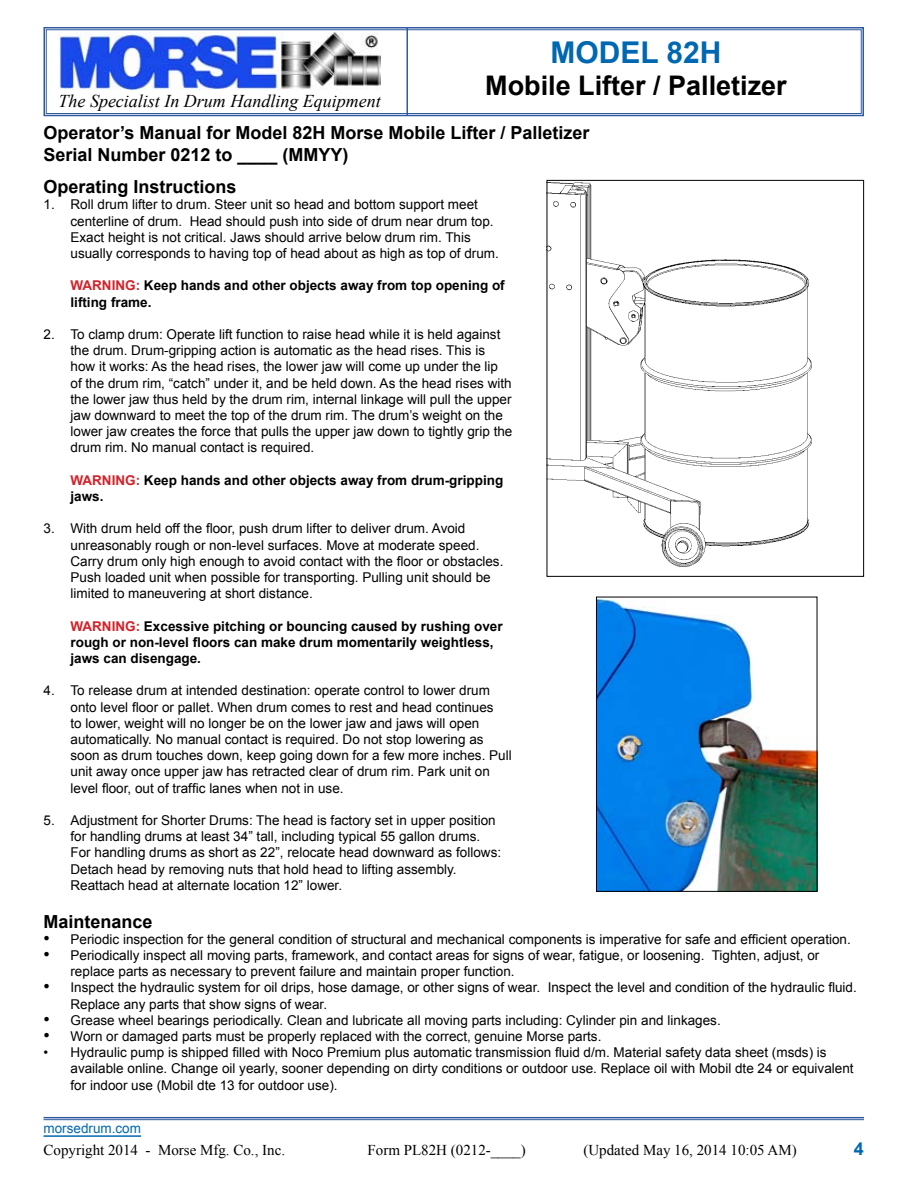
<style>
.page{position:relative;width:918px;height:1188px;background:#fff}
.page>*{position:absolute;margin:0;border:0;box-sizing:border-box;transform-origin:0 0}
.t1{font:700 30px "Arial";color:#0067b1}
.t2{font:700 27px "Arial";color:#000}
.t3{font:700 18px/21.6px "Arial";color:#000}
.t4{font:italic 18px "Times New Roman";color:#000}
.t5{font:700 18px "Arial";color:#0067b1}
.t6{font:15px "Times New Roman";color:#000}
.t7{font:13.5px/16.2px "Arial";color:#000}
.t8{font:700 13.5px/16.2px "Arial";color:#000}
.t9{font:13.5px "Arial";color:#0067b1}
.s1{color:#d2232a}
.s2{font-family:"Times New Roman";font-size:18px}
</style>
<div class="page">
<svg style="left:43px;top:27px;width:821px;height:90px"></svg>
<div style="left:46px;top:29px;width:816px;height:85px;border:1px solid #2f5a9f"></div>
<hr style="left:406px;top:28px;width:2px;height:88px;background:#2f5a9f">
<hr style="left:44px;top:1135px;width:97px;height:2px;background:#0067b1">
<hr style="left:43px;top:1117px;width:821px;height:1px;background:#2f5a9f">
<hr style="left:43px;top:1119px;width:821px;height:1px;background:#2f5a9f">
<img style="left:598px;top:599px;width:217px;height:291px">
<div style="left:596px;top:597px;width:221px;height:295px;border:1px solid #000"></div>
<img style="left:549px;top:182px;width:263px;height:385px">
<div style="left:547px;top:180px;width:317px;height:397px;border:1px solid #000"></div>
<h1 class="t1" style="left:550px;top:33px;width:173px">MODEL 82H</h1>
<h2 class="t2" style="left:485px;top:68px;width:303px">Mobile Lifter / Palletizer</h2>
<h3 class="t3" style="left:44px;top:122px;width:548px">Operator’s Manual for Model 82H Morse Mobile Lifter / Palletizer<br>Serial Number 0212 to ____ (MMYY)</h3>
<h3 class="t4" style="left:58px;top:89px;width:324px">The Specialist In Drum Handling Equipment</h3>
<h3 class="t3" style="left:44px;top:177px;width:195px">Operating Instructions</h3>
<p class="t7" style="left:70px;top:197px;width:430px;text-indent:-27px">1. Roll drum lifter to drum. Steer unit so head and bottom support meet centerline of drum. Head should push into side of drum near drum top.<br>Exact height is not critical. Jaws should arrive below drum rim. This usually corresponds to having top of head about as high as top of drum.</p>
<p class="t8" style="left:70px;top:278px;width:436px"><span class="s1">WARNING:</span> Keep hands and other objects away from top opening of lifting frame.</p>
<p class="t7" style="left:70px;top:326px;width:443px;text-indent:-27px">2. To clamp drum: Operate lift function to raise head while it is held against the drum. Drum-gripping action is automatic as the head rises. This is how it works: As the head rises, the lower jaw will come up under the lip of the drum rim, “catch” under it, and be held down. As the head rises with the lower jaw thus held by the drum rim, internal linkage will pull the upper jaw downward to meet the top of the drum rim. The drum’s weight on the lower jaw creates the force that pulls the upper jaw down to tightly grip the drum rim. No manual contact is required.</p>
<p class="t8" style="left:70px;top:472px;width:434px"><span class="s1">WARNING:</span> Keep hands and other objects away from drum-gripping jaws.</p>
<p class="t7" style="left:70px;top:521px;width:434px;text-indent:-27px">3. With drum held off the floor, push drum lifter to deliver drum. Avoid unreasonably rough or non-level surfaces. Move at moderate speed.<br>Carry drum only high enough to avoid contact with the floor or obstacles.<br>Push loaded unit when possible for transporting. Pulling unit should be limited to maneuvering at short distance.</p>
<p class="t8" style="left:70px;top:618px;width:434px"><span class="s1">WARNING:</span> Excessive pitching or bouncing caused by rushing over rough or non-level floors can make drum momentarily weightless, jaws can disengage.</p>
<p class="t7" style="left:70px;top:683px;width:443px;text-indent:-27px">4. To release drum at intended destination: operate control to lower drum onto level floor or pallet. When drum comes to rest and head continues<br>to lower, weight will no longer be on the lower jaw and jaws will open automatically. No manual contact is required. Do not stop lowering as soon as drum touches down, keep going down for a few more inches. Pull unit away once upper jaw has retracted clear of drum rim. Park unit on level floor, out of traffic lanes when not in use.</p>
<p class="t7" style="left:70px;top:812px;width:432px;text-indent:-27px">5. Adjustment for Shorter Drums: The head is factory set in upper position for handling drums at least 34” tall, including typical 55 gallon drums.<br>For handling drums as short as 22”, relocate head downward as follows:<br>Detach head by removing nuts that hold head to lifting assembly.<br>Reattach head at alternate location 12” lower.</p>
<h3 class="t3" style="left:44px;top:911px;width:111px">Maintenance</h3>
<p class="t7" style="left:44px;top:931px;width:809px"><span class="s2">•</span> Periodic inspection for the general condition of structural and mechanical components is imperative for safe and efficient operation.</p>
<p class="t7" style="left:70px;top:947px;width:750px;text-indent:-27px"><span class="s2">•</span> Periodically inspect all moving parts, framework, and contact areas for signs of wear, fatigue, or loosening. Tighten, adjust, or replace parts as necessary to prevent failure and maintain proper function.</p>
<p class="t7" style="left:70px;top:980px;width:788px;text-indent:-27px"><span class="s2">•</span> Inspect the hydraulic system for oil drips, hose damage, or other signs of wear. Inspect the level and condition of the hydraulic fluid.<br>Replace any parts that show signs of wear.</p>
<p class="t7" style="left:44px;top:1012px;width:679px"><span class="s2">•</span> Grease wheel bearings periodically. Clean and lubricate all moving parts including: Cylinder pin and linkages.</p>
<p class="t7" style="left:44px;top:1028px;width:559px"><span class="s2">•</span> Worn or damaged parts must be properly replaced with the correct, genuine Morse parts.</p>
<p class="t7" style="left:70px;top:1044px;width:785px;text-indent:-27px">• Hydraulic pump is shipped filled with Noco Premium plus automatic transmission fluid d/m. Material safety data sheet (msds) is available online. Change oil yearly, sooner depending on dirty conditions or outdoor use. Replace oil with Mobil dte 24 or equivalent for indoor use (Mobil dte 13 for outdoor use).</p>
<p class="t9" style="left:44px;top:1120px;width:99px">morsedrum.com</p>
<p class="t6" style="left:44px;top:1140px;width:243px">Copyright 2014 - Morse Mfg. Co., Inc.</p>
<p class="t6" style="left:368px;top:1140px;width:160px">Form PL82H (0212-____)</p>
<p class="t6" style="left:584px;top:1140px;width:215px">(Updated May 16, 2014 10:05 AM)</p>
<h3 class="t5" style="left:854px;top:1136px;width:12px">4</h3>
</div>
